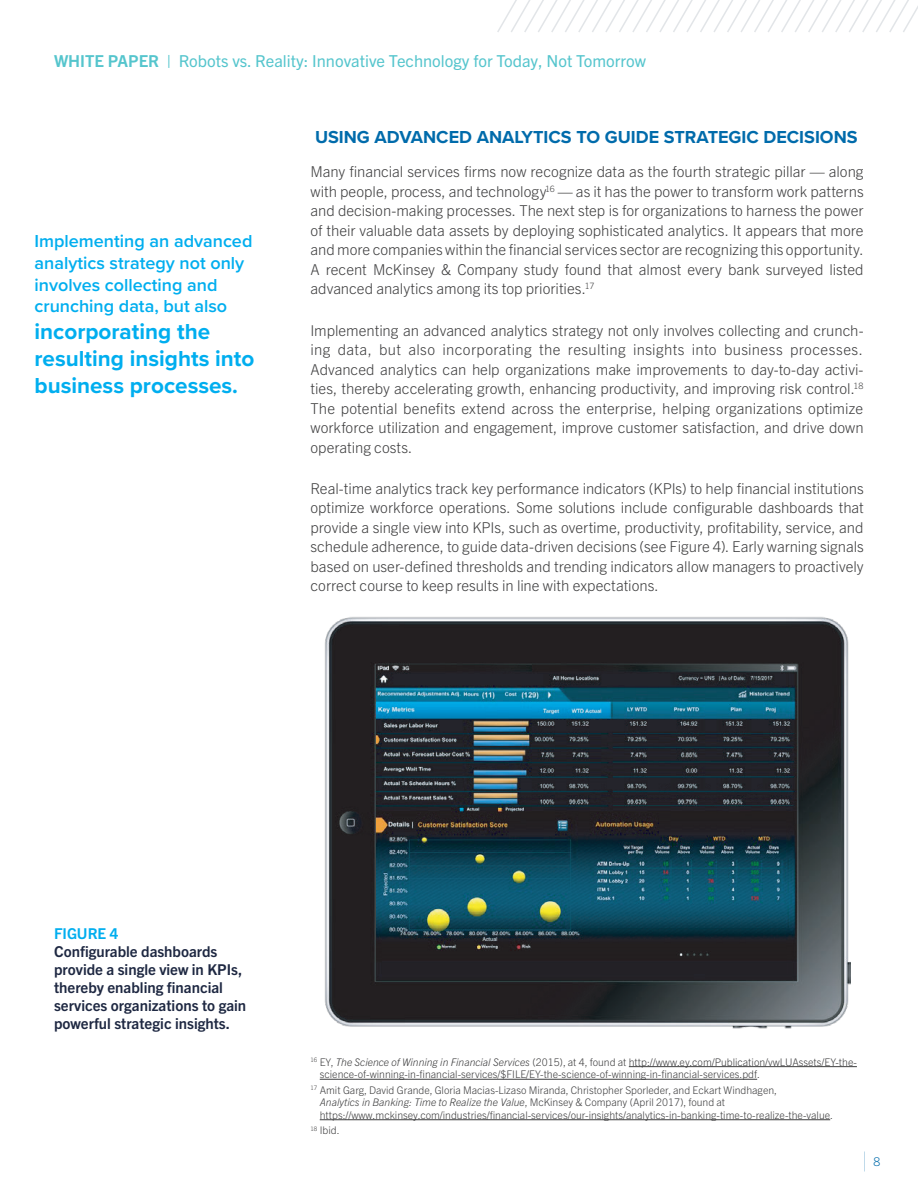
<style>
.page{position:relative;width:918px;height:1188px;background:#fff}
.page>*{position:absolute;margin:0;border:0;box-sizing:border-box;transform-origin:0 0}
.t1{font:700 22.5px/27px "Proxima Nova";color:#00aeef}
.t2{font:600 18px/21.6px "Proxima Nova";color:#00aeef}
.t3{font:700 18px "Proxima Nova";color:#006bab}
.t4{font:16.5px "Trade Gothic Next LT Pro";color:#55c5cd}
.t5{font:300 15px/19.5px "Trade Gothic Next LT Pro";color:#3e3e3f;text-align:justify}
.t6{font:700 15px/18px "Trade Gothic Next LT Pro";color:#1e2842}
.t7{font:700 15px "Trade Gothic Next LT Pro";color:#00aeef}
.t8{font:300 12px "Trade Gothic Next LT Pro";color:#006bab}
.t9{font:300 10.5px/12.6px "Trade Gothic Next LT Pro";color:#3e3e3f}
.s1{font-weight:700}
.s2{font-style:italic}
</style>
<div class="page">
<svg style="left:497px;top:0;width:421px;height:32px"></svg>
<hr style="left:629px;top:1066px;width:228px;height:1px;background:#3e3e3f">
<hr style="left:320px;top:1079px;width:437px;height:1px;background:#3e3e3f">
<hr style="left:320px;top:1119px;width:510px;height:1px;background:#3e3e3f">
<img style="left:325px;top:617px;width:525px;height:411px">
<p class="t4" style="left:54px;top:49px;width:594px"><span class="s1">WHITE PAPER</span> | Robots vs. Reality: Innovative Technology for Today, Not Tomorrow</p>
<p class="t2" style="left:35px;top:230px;width:219px">Implementing an advanced analytics strategy not only involves collecting and crunching data, but also</p>
<h1 class="t1" style="left:34px;top:318px;width:221px">incorporating the resulting insights into business processes.</h1>
<p class="t3" style="left:315px;top:123px;width:544px">USING ADVANCED ANALYTICS TO GUIDE STRATEGIC DECISIONS</p>
<p class="t5" style="left:310px;top:161px;width:555px">Many financial services firms now recognize data as the fourth strategic pillar — along with people, process, and technology<sup>16</sup> — as it has the power to transform work patterns and decision-making processes. The next step is for organizations to harness the power of their valuable data assets by deploying sophisticated analytics. It appears that more and more companies within the financial services sector are recognizing this opportunity.<br>A recent McKinsey &amp; Company study found that almost every bank surveyed listed advanced analytics among its top priorities.<sup>17</sup></p>
<p class="t5" style="left:311px;top:319px;width:555px">Implementing an advanced analytics strategy not only involves collecting and crunch&shy;ing data, but also incorporating the resulting insights into business processes.<br>Advanced analytics can help organizations make improvements to day-to-day activi&shy;ties, thereby accelerating growth, enhancing productivity, and improving risk control.<sup>18<br></sup>The potential benefits extend across the enterprise, helping organizations optimize workforce utilization and engagement, improve customer satisfaction, and drive down operating costs.</p>
<p class="t5" style="left:311px;top:477px;width:555px">Real-time analytics track key performance indicators (KPIs) to help financial institutions optimize workforce operations. Some solutions include configurable dashboards that provide a single view into KPIs, such as overtime, productivity, profitability, service, and schedule adherence, to guide data-driven decisions (see Figure 4). Early warning signals based on user-defined thresholds and trending indicators allow managers to proactively correct course to keep results in line with expectations.</p>
<p class="t7" style="left:54px;top:923px;width:66px">FIGURE 4</p>
<p class="t6" style="left:54px;top:942px;width:194px">Configurable dashboards provide a single view in KPIs, thereby enabling financial services organizations to gain powerful strategic insights.</p>
<p class="t9" style="left:320px;top:1055px;width:539px;text-indent:-9px"><sup>16</sup> EY, <span class="s2">The Science of Winning in Financial Services</span> (2015), at 4, found at http://www.ey.com/Publication/vwLUAssets/EY-the&shy;science-of-winning-in-financial-services/$FILE/EY-the-science-of-winning-in-financial-services.pdf.</p>
<p class="t9" style="left:320px;top:1083px;width:515px;text-indent:-9px"><sup>17</sup> Amit Garg, David Grande, Gloria Macias-Lizaso Miranda, Christopher Sporleder, and Eckart Windhagen,<br><span class="s2">Analytics in Banking: Time to Realize the Value</span>, McKinsey &amp; Company (April 2017), found at https://www.mckinsey.com/industries/financial-services/our-insights/analytics-in-banking-time-to-realize-the-value.</p>
<p class="t9" style="left:310px;top:1123px;width:31px"><sup>18</sup> Ibid.</p>
<p class="t8" style="left:874px;top:1153px;width:8px">8</p>
</div>
